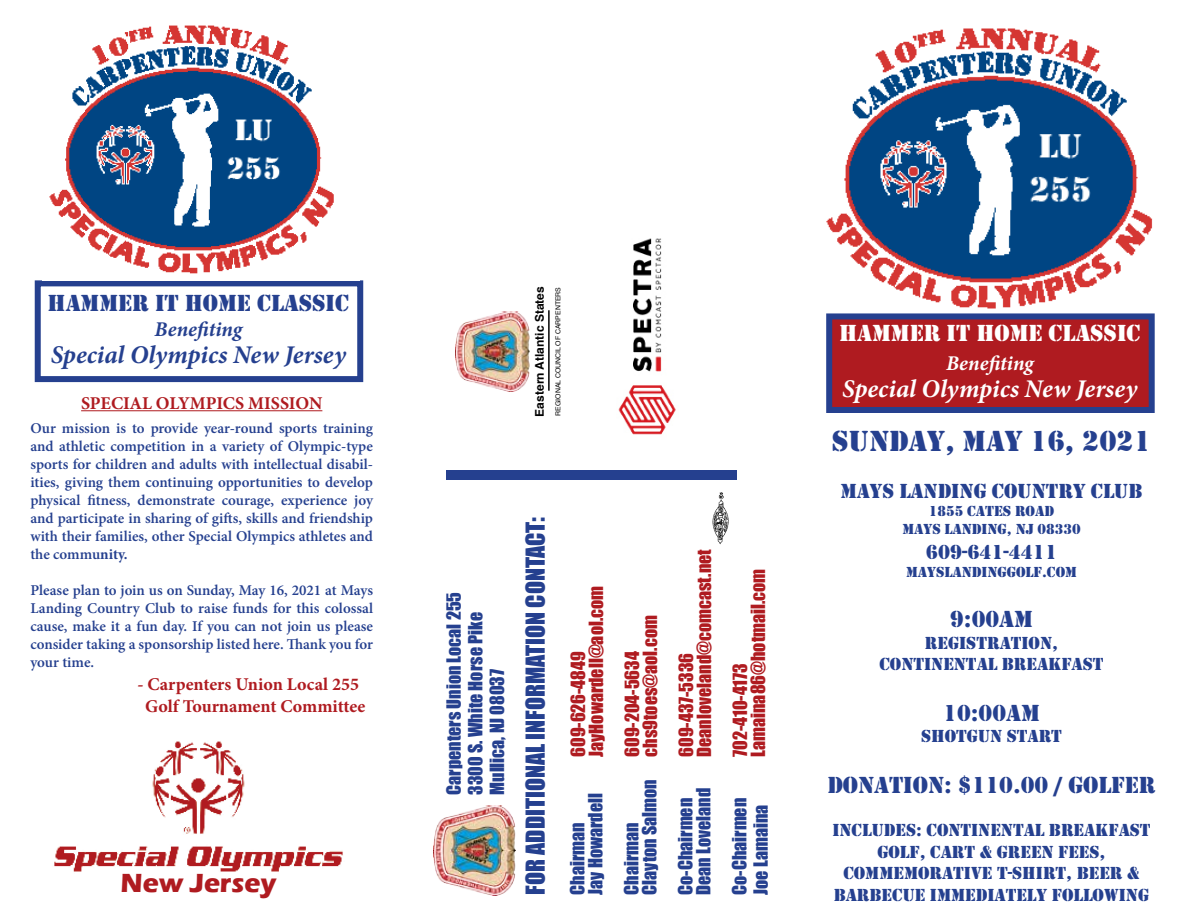
<style>
.page{position:relative;width:1188px;height:918px;background:#fff}
.page>*{position:absolute;margin:0;border:0;box-sizing:border-box;transform-origin:0 0}
.t1{font:30px "Stencil";color:#25408f}
.t2{font:700 27px "Eras ITC";color:#af1b20}
.t3{font:italic 700 25.5px "Minion Pro";color:#fff}
.t4{font:italic 700 25.5px "Minion Pro";color:#25408f}
.t5{font:24px "Stencil";color:#25408f}
.t6{font:24px "Impact";color:#25408f}
.t7{font:24px "Stencil";color:#fff}
.t8{font:21px "Stencil";color:#25408f}
.t9{font:italic 700 21px "Minion Pro";color:#fff}
.t10{font:italic 700 21px "Minion Pro";color:#25408f}
.t11{font:18px "Stencil";color:#25408f}
.t12{font:18px/18px "Impact";color:#25408f}
.t13{font:18px/18px "Impact";color:#af1b20}
.t14{font:700 18px/21.6px "Minion Pro";color:#af1b20;text-align:center}
.t15{font:600 15px/18px "Minion Pro";color:#25408f;text-align:justify}
.t16{font:15px/18px "Stencil";color:#25408f}
.t17{font:700 12px "Helvetica";color:#000}
.t18{font:6.9px "Helvetica";color:#000}
.s1{font-weight:700}
</style>
<div class="page">
<div style="left:826px;top:313px;width:329px;height:100px;background:#af1b20;border:6px solid #25408f"></div>
<div style="left:447px;top:471px;width:290px;height:9px;background:#25408f"></div>
<img style="left:433px;top:806px;width:83px;height:89px">
<div style="left:35px;top:280px;width:328px;height:102px;border:6px solid #25408f"></div>
<hr style="left:81px;top:410px;width:241px;height:1px;background:#af1b20">
<img style="left:54px;top:741px;width:289px;height:131px">
<img style="left:456px;top:312px;width:73px;height:79px">
<img style="left:712px;top:492px;width:17px;height:53px">
<img style="left:618px;top:238px;width:58px;height:197px">
<img style="left:826px;top:28px;width:327px;height:281px">
<img style="left:49px;top:25px;width:285px;height:249px">
<hr style="left:548px;top:310px;width:2px;height:81px;background:#000">
<h3 class="t5" style="left:48px;top:289px;width:303px">HAMMER IT HOME CLASSIC</h3>
<h3 class="t10" style="left:155px;top:314px;width:89px">Benefiting</h3>
<h3 class="t4" style="left:51px;top:337px;width:297px">Special Olympics New Jersey</h3>
<p class="t14" style="left:81px;top:392px;width:243px">SPECIAL OLYMPICS MISSION</p>
<p class="t15" style="left:30px;top:419px;width:344px">Our mission is to provide year-round sports training and athletic competition in a variety of Olympic-type sports for children and adults with intellectual disabil&shy;ities, giving them continuing opportunities to develop physical fitness, demonstrate courage, experience joy and participate in sharing of gifts, skills and friendship with their families, other Special Olympics athletes and the commu<span class="s1">nity.</span></p>
<p class="t15" style="left:30px;top:581px;width:344px">Please plan to join us on Sunday, May 16, 2021 at Mays Landing Country Club to raise funds for this colossal cause, make it a fun day. If you can not join us please consider taking a sponsorship listed here. Thank you for your time.</p>
<p class="t14" style="left:138px;top:673px;width:229px">- Carpenters Union Local 255<br>Golf Tournament Committee</p>
<h2 class="t2" style="left:121px;top:868px;width:157px">New Jersey</h2>
<p class="t17" style="left:530px;top:417px;width:132px;rotate:-90deg">Eastern Atlantic States</p>
<p class="t18" style="left:553px;top:416px;width:130px;rotate:-90deg">REGIONAL COUNCIL OF CARPENTERS</p>
<p class="t12" style="left:443px;top:795px;width:204px;line-height:21.6px;rotate:-90deg">Carpenters Union Local 255<br>3300 S. White Horse Pike<br>Mullica, NJ 08037</p>
<h3 class="t6" style="left:517px;top:895px;width:379px;rotate:-90deg">FOR ADDITIONAL INFORMATION CONTACT:</h3>
<p class="t13" style="left:569px;top:757px;width:172px;rotate:-90deg">609-626-4849<br>JayHowardell@aol.com</p>
<p class="t12" style="left:568px;top:895px;width:103px;rotate:-90deg">Chairman<br>Jay Howardell</p>
<p class="t13" style="left:623px;top:757px;width:143px;rotate:-90deg">609-204-5634 chs9toes@aol.com</p>
<p class="t13" style="left:677px;top:757px;width:209px;rotate:-90deg">609-437-5336<br>Deanloveland@comcast.net</p>
<p class="t13" style="left:731px;top:757px;width:189px;rotate:-90deg">702-410-4173<br>Lamaina86@hotmail.com</p>
<p class="t12" style="left:622px;top:895px;width:117px;rotate:-90deg">Chairman<br>Clayton Salmon</p>
<p class="t12" style="left:676px;top:895px;width:108px;rotate:-90deg">Co-Chairmen<br>Dean Loveland</p>
<p class="t12" style="left:728px;top:895px;width:98px;line-height:21.6px;rotate:-90deg">Co-Chairmen<br>Joe Lamaina</p>
<h3 class="t7" style="left:839px;top:319px;width:303px">HAMMER IT HOME CLASSIC</h3>
<h3 class="t9" style="left:946px;top:348px;width:89px">Benefiting</h3>
<h3 class="t3" style="left:842px;top:370px;width:297px">Special Olympics New Jersey</h3>
<h1 class="t1" style="left:832px;top:424px;width:321px">SUNDAY, MAY 16, 2021</h1>
<h3 class="t8" style="left:840px;top:479px;width:304px">MAYS LANDING COUNTRY CLUB</h3>
<p class="t16" style="left:929px;top:502px;width:57px">1855 CATES</p>
<p class="t16" style="left:902px;top:502px;width:180px;text-indent:113px">ROAD<br>MAYS LANDING, NJ 08330</p>
<h3 class="t8" style="left:926px;top:540px;width:133px">609-641-4411</h3>
<p class="t16" style="left:906px;top:563px;width:152px">MAYSLANDINGGOLF.COM</p>
<h3 class="t5" style="left:950px;top:605px;width:67px">9:00AM</h3>
<p class="t11" style="left:925px;top:632px;width:46px">REGISTRATIO</p>
<p class="t11" style="left:1040px;top:632px;width:20px">N,</p>
<p class="t11" style="left:879px;top:654px;width:98px">CONTINENTAL</p>
<p class="t11" style="left:1002px;top:654px;width:25px">BREA</p>
<p class="t11" style="left:1048px;top:654px;width:35px">KFAST</p>
<h3 class="t5" style="left:943px;top:699px;width:81px">10:00AM</h3>
<p class="t11" style="left:921px;top:726px;width:23px">SHOT</p>
<p class="t11" style="left:967px;top:726px;width:63px">GUN START</p>
<h3 class="t5" style="left:827px;top:771px;width:62px">DONATIO</h3>
<h3 class="t5" style="left:928px;top:771px;width:213px">N: $110.00 / GOLFER</h3>
<p class="t11" style="left:832px;top:820px;width:193px">INCLUDES : CONTINENTAL</p>
<p class="t11" style="left:1049px;top:820px;width:25px">BREA</p>
<p class="t11" style="left:1095px;top:820px;width:35px">KFAST</p>
<p class="t11" style="left:877px;top:841px;width:65px">GOLF, CART</p>
<p class="t11" style="left:980px;top:841px;width:41px">&amp; GREE</p>
<p class="t11" style="left:1042px;top:841px;width:65px">N FEES,</p>
<p class="t11" style="left:843px;top:863px;width:13px">COMMEMORATI</p>
<p class="t11" style="left:971px;top:863px;width:53px">VE T-SHIRT</p>
<p class="t11" style="left:1066px;top:863px;width:35px">, BEER</p>
<p class="t11" style="left:1127px;top:863px;width:14px">&amp;</p>
<p class="t11" style="left:834px;top:884px;width:13px">BAR</p>
<p class="t11" style="left:870px;top:884px;width:73px">BECUE IMME</p>
<p class="t11" style="left:976px;top:884px;width:23px">DIATEL</p>
<p class="t11" style="left:1037px;top:884px;width:37px">Y FOLLO</p>
<p class="t11" style="left:1104px;top:884px;width:47px">WING</p>
</div>
